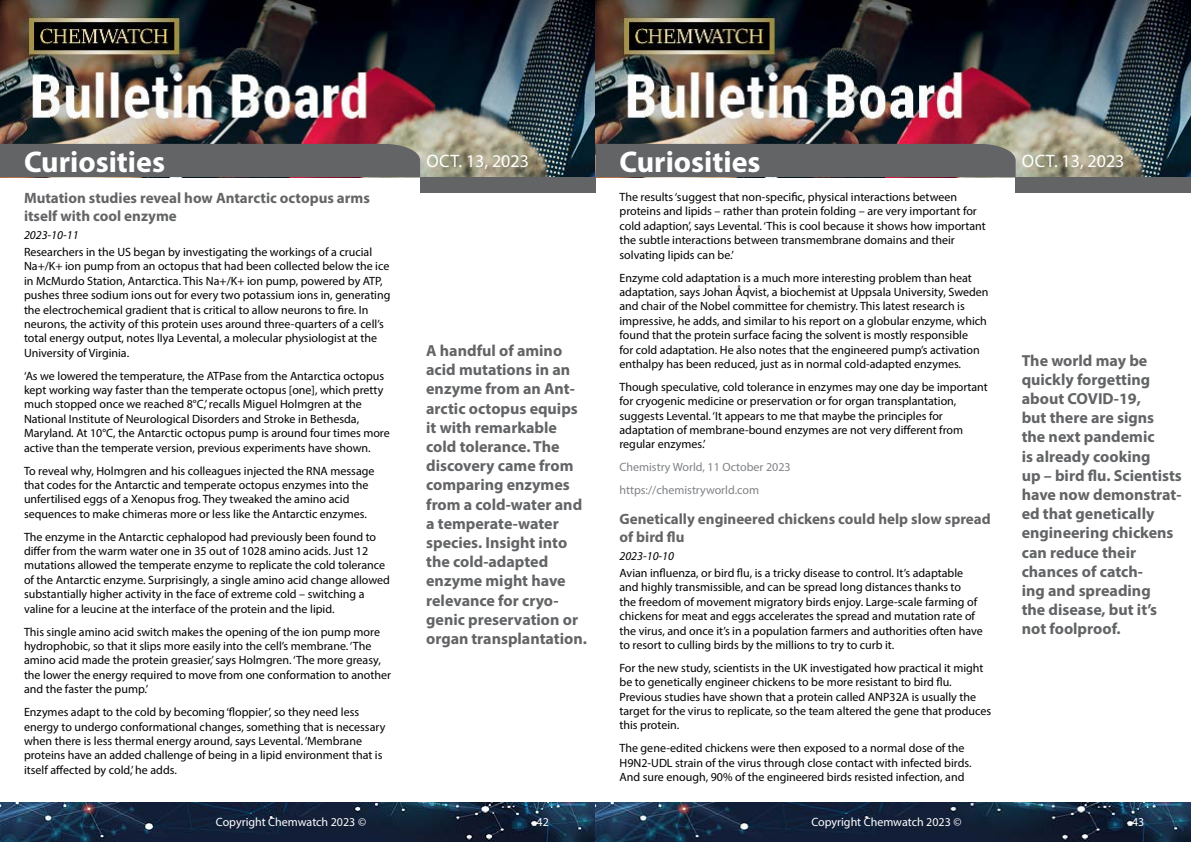
<style>
.page{position:relative;width:1191px;height:842px;background:#fff}
.page>*{position:absolute;margin:0;border:0;box-sizing:border-box;transform-origin:0 0}
.t1{font:700 30px "Myriad Pro";color:#fff}
.t2{font:18px "Myriad Pro";color:#fff}
.t3{font:700 16px/19.2px "Myriad Pro";color:#636466}
.t4{font:700 15px/18px "Myriad Pro";color:#636466}
.t5{font:12px/14.4px "Myriad Pro";color:#000}
.t6{font:12px/22.9px "Myriad Pro";color:#808285}
.t7{font:12px "Myriad Pro";color:#fff}
.t8{font:italic 12px "Myriad Pro";color:#000}
</style>
<div class="page">
<img style="left:0;top:0;width:1191px;height:177px">
<div style="left:420px;top:177px;width:175px;height:15px;background:#636466"></div>
<div style="left:1015px;top:177px;width:176px;height:15px;background:#636466"></div>
<div style="left:0;top:144px;width:420px;height:33px;background:#636466"></div>
<div style="left:595px;top:144px;width:420px;height:33px;background:#636466"></div>
<img style="left:0;top:802px;width:1191px;height:40px">
<h1 class="t1" style="left:24px;top:142px;width:142px">Curiosities</h1>
<p class="t4" style="left:24px;top:189px;width:347px">Mutation studies reveal how Antarctic octopus arms itself with cool enzyme</p>
<p class="t8" style="left:24px;top:227px;width:56px">2023-10-11</p>
<p class="t5" style="left:24px;top:244px;width:368px">Researchers in the US began by investigating the workings of a crucial Na+/K+ ion pump from an octopus that had been collected below the ice in McMurdo Station, Antarctica. This Na+/K+ ion pump, powered by ATP, pushes three sodium ions out for every two potassium ions in, generating the electrochemical gradient that is critical to allow neurons to fire. In neurons, the activity of this protein uses around three-quarters of a cell’s total energy output, notes lIya Levental, a molecular physiologist at the University of Virginia.</p>
<p class="t5" style="left:24px;top:368px;width:367px">‘As we lowered the temperature, the ATPase from the Antarctica octopus kept working way faster than the temperate octopus [one], which pretty much stopped once we reached 8°C,’ recalls Miguel Holmgren at the National Institute of Neurological Disorders and Stroke in Bethesda, Maryland. At 10°C, the Antarctic octopus pump is around four times more active than the temperate version, previous experiments have shown.</p>
<p class="t5" style="left:24px;top:463px;width:352px">To reveal why, Holmgren and his colleagues injected the RNA message that codes for the Antarctic and temperate octopus enzymes into the unfertilised eggs of a Xenopus frog. They tweaked the amino acid sequences to make chimeras more or less like the Antarctic enzymes.</p>
<p class="t5" style="left:24px;top:529px;width:367px">The enzyme in the Antarctic cephalopod had previously been found to differ from the warm water one in 35 out of 1028 amino acids. Just 12 mutations allowed the temperate enzyme to replicate the cold tolerance of the Antarctic enzyme. Surprisingly, a single amino acid change allowed substantially higher activity in the face of extreme cold – switching a valine for a leucine at the interface of the protein and the lipid.</p>
<p class="t5" style="left:24px;top:624px;width:368px">This single amino acid switch makes the opening of the ion pump more hydrophobic, so that it slips more easily into the cell’s membrane. ‘The amino acid made the protein greasier,’ says Holmgren. ‘The more greasy, the lower the energy required to move from one conformation to another and the faster the pump.’</p>
<p class="t5" style="left:24px;top:705px;width:363px">Enzymes adapt to the cold by becoming ‘floppier’, so they need less energy to undergo conformational changes, something that is necessary when there is less thermal energy around, says Levental. ‘Membrane proteins have an added challenge of being in a lipid environment that is itself affected by cold,’ he adds.</p>
<h1 class="t1" style="left:619px;top:142px;width:142px">Curiosities</h1>
<p class="t5" style="left:619px;top:190px;width:368px">The results ‘suggest that non-specific, physical interactions between proteins and lipids – rather than protein folding – are very important for cold adaption’, says Levental. ‘This is cool because it shows how important the subtle interactions between transmembrane domains and their solvating lipids can be.’</p>
<p class="t5" style="left:619px;top:270px;width:370px">Enzyme cold adaptation is a much more interesting problem than heat adaptation, says Johan Åqvist, a biochemist at Uppsala University, Sweden and chair of the Nobel committee for chemistry. This latest research is impressive, he adds, and similar to his report on a globular enzyme, which found that the protein surface facing the solvent is mostly responsible<br>for cold adaptation. He also notes that the engineered pump’s activation enthalpy has been reduced, just as in normal cold-adapted enzymes.</p>
<p class="t5" style="left:619px;top:379px;width:370px">Though speculative, cold tolerance in enzymes may one day be important for cryogenic medicine or preservation or for organ transplantation, suggests Levental. ‘It appears to me that maybe the principles for adaptation of membrane-bound enzymes are not very different from regular enzymes.’</p>
<p class="t6" style="left:619px;top:456px;width:173px">Chemistry World, 11 October 2023 https://chemistryworld.com</p>
<p class="t4" style="left:619px;top:510px;width:373px">Genetically engineered chickens could help slow spread of bird flu</p>
<p class="t8" style="left:619px;top:548px;width:56px">2023-10-10</p>
<p class="t5" style="left:619px;top:565px;width:365px">Avian influenza, or bird flu, is a tricky disease to control. It’s adaptable and highly transmissible, and can be spread long distances thanks to<br>the freedom of movement migratory birds enjoy. Large-scale farming of chickens for meat and eggs accelerates the spread and mutation rate of the virus, and once it’s in a population farmers and authorities often have to resort to culling birds by the millions to try to curb it.</p>
<p class="t5" style="left:619px;top:660px;width:373px">For the new study, scientists in the UK investigated how practical it might be to genetically engineer chickens to be more resistant to bird flu.<br>Previous studies have shown that a protein called ANP32A is usually the target for the virus to replicate, so the team altered the gene that produces this protein.</p>
<p class="t5" style="left:619px;top:741px;width:353px">The gene-edited chickens were then exposed to a normal dose of the<br>H9N2-UDL strain of the virus through close contact with infected birds.<br>And sure enough, 90% of the engineered birds resisted infection, and</p>
<h2 class="t2" style="left:426px;top:149px;width:104px">Oct. 13, 2023</h2>
<h2 class="t2" style="left:1022px;top:149px;width:104px">Oct. 13, 2023</h2>
<p class="t3" style="left:426px;top:340px;width:162px">A handful of amino acid mutations in an enzyme from an Ant&shy;arctic octopus equips it with remarkable cold tolerance. The discovery came from comparing enzymes from a cold-water and a temperate-water species. Insight into the cold-adapted enzyme might have relevance for cryo&shy;genic preservation or organ transplantation.</p>
<p class="t3" style="left:1021px;top:350px;width:162px">The world may be quickly forgetting about COVID-19,<br>but there are signs<br>the next pandemic<br>is already cooking<br>up – bird flu. Scientists have now demonstrat&shy;ed that genetically engineering chickens can reduce their chances of catch-<br>ing and spreading<br>the disease, but it’s not foolproof.</p>
<p class="t7" style="left:216px;top:815px;width:152px">Copyright Chemwatch 2023 ©</p>
<p class="t7" style="left:536px;top:815px;width:14px">42</p>
<p class="t7" style="left:811px;top:815px;width:152px">Copyright Chemwatch 2023 ©</p>
<p class="t7" style="left:1132px;top:815px;width:14px">43</p>
</div>
